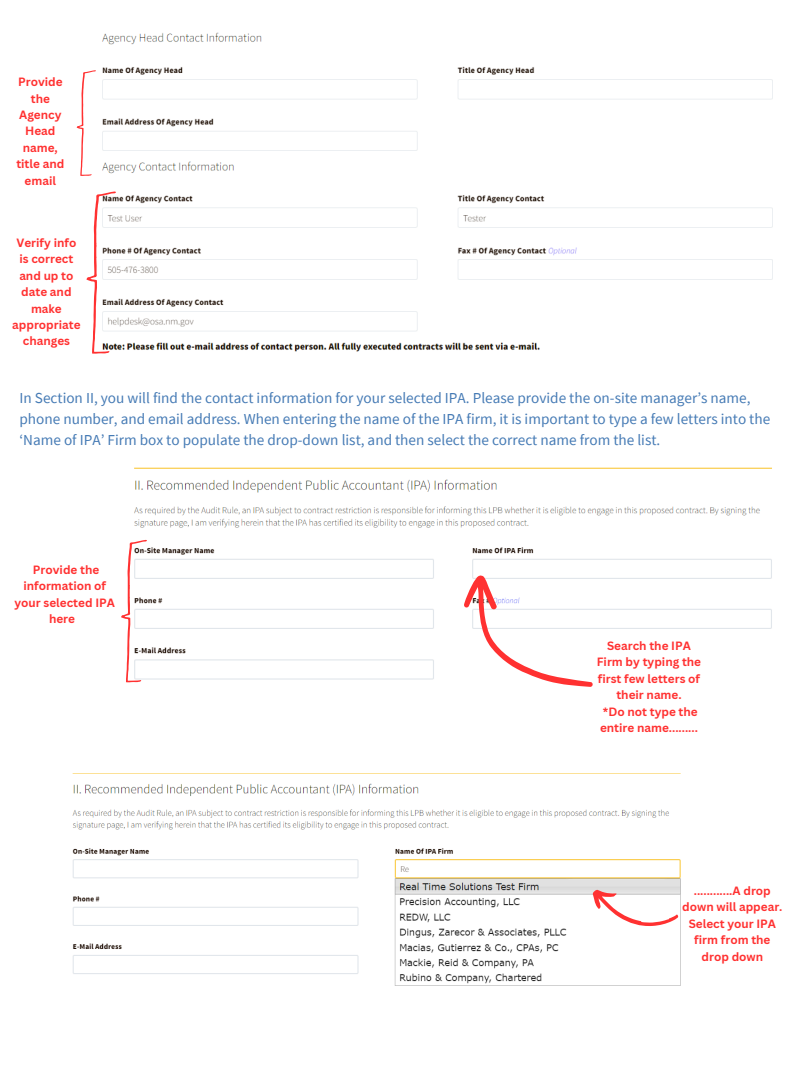
<style>
.page{position:relative;width:810px;height:1080px;background:#fff}
.page>*{position:absolute;margin:0;border:0;box-sizing:border-box;transform-origin:0 0}
.t1{font:15.25px/21.1px "Source Sans Pro";color:#467bb5}
.t2{font:700 11.75px/16.4px "Canva Sans";color:#ff3131;text-align:center}
.t3{font:700 11.69px/16.4px "Canva Sans";color:#ff3131;text-align:center}
</style>
<div class="page">
<svg style="left:77px;top:70px;width:19px;height:106px"></svg>
<img style="left:102px;top:32px;width:671px;height:320px">
<svg style="left:86px;top:191px;width:30px;height:163px"></svg>
<img style="left:126px;top:467px;width:646px;height:216px">
<svg style="left:121px;top:540px;width:26px;height:142px"></svg>
<svg style="left:464px;top:572px;width:129px;height:115px"></svg>
<img style="left:72px;top:783px;width:609px;height:203px">
<svg style="left:587px;top:884px;width:92px;height:55px"></svg>
<p class="t3" style="left:16px;top:73px;width:50px">Provide the<br>Agency<br>Head name, title and email</p>
<p class="t3" style="left:12px;top:234px;width:70px">Verify info is correct and up to date and make appropriate changes</p>
<p class="t1" style="left:20px;top:387px;width:752px">In Section II, you will find the contact information for your selected IPA. Please provide the on-site manager’s name, phone number, and email address. When entering the name of the IPA firm, it is important to type a few letters into the ‘Name of IPA’ Firm box to populate the drop-down list, and then select the correct name from the list.</p>
<p class="t2" style="left:15px;top:561px;width:102px">Provide the information of your selected IPA here</p>
<p class="t2" style="left:597px;top:637px;width:106px">Search the IPA<br>Firm by typing the first few letters of their name.</p>
<p class="t2" style="left:600px;top:703px;width:99px;text-align:left">*Do not type the entire name.........</p>
<p class="t2" style="left:682px;top:882px;width:102px">............A drop down will appear.<br>Select your IPA firm from the drop down</p>
</div>
